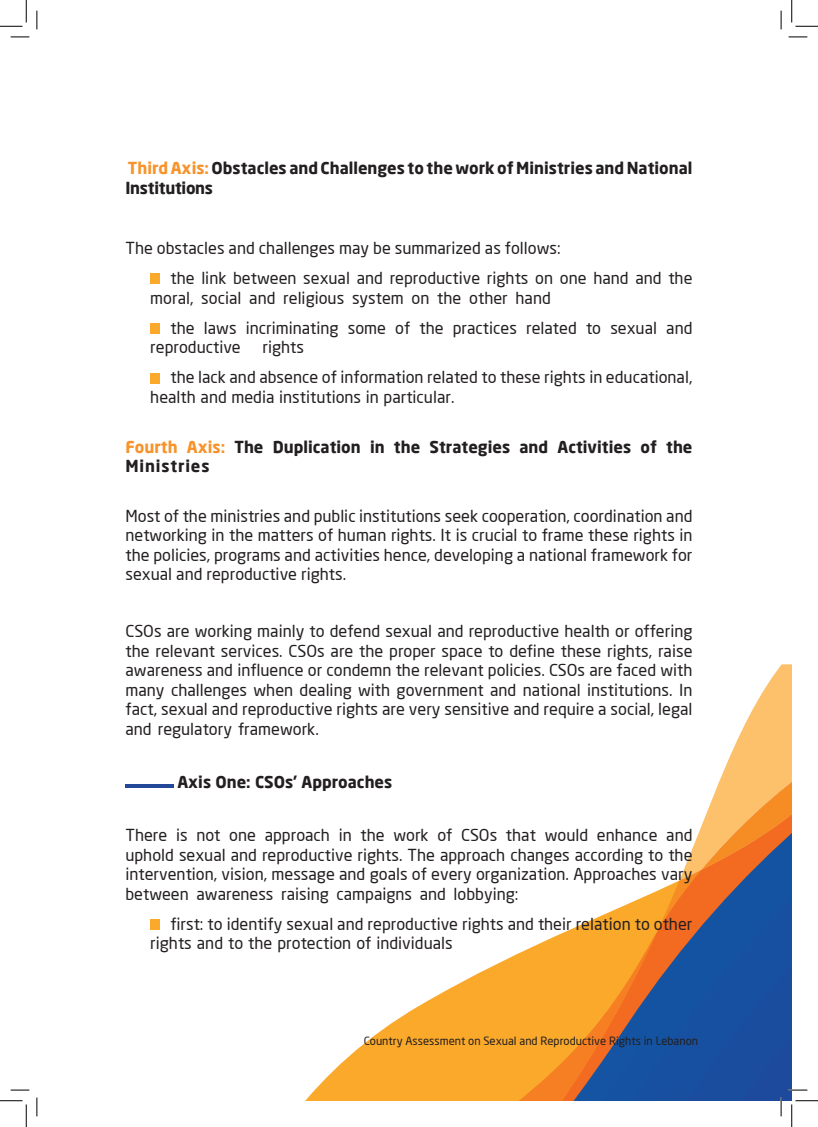
<style>
.page{position:relative;width:818px;height:1127px;background:#fff}
.page>*{position:absolute;margin:0;border:0;box-sizing:border-box;transform-origin:0 0}
.t1{font:16.25px/19.5px "Neo Sans";color:#231f20}
.t2{font:700 16.25px/19.5px "Neo Sans";color:#231f20}
.t3{font:11.25px "Neo Sans";color:#231f20}
.s1{color:#f7932a}
</style>
<div class="page">
<svg style="left:729px;top:664px;width:63px;height:95px"></svg>
<svg style="left:717px;top:759px;width:75px;height:28px;background:#fdc576"></svg>
<svg style="left:306px;top:787px;width:486px;height:313px"></svg>
<svg style="left:499px;top:823px;width:293px;height:277px"></svg>
<div style="left:150px;top:273px;width:10px;height:11px;background:#faa92a"></div>
<div style="left:150px;top:323px;width:10px;height:11px;background:#faa92a"></div>
<div style="left:150px;top:373px;width:10px;height:10px;background:#faa92a"></div>
<hr style="left:125px;top:784px;width:49px;height:3px;background:#23489a">
<div style="left:150px;top:918px;width:10px;height:11px;background:#faa92a"></div>
<svg style="left:11px;top:36px;width:18px;height:2px"></svg>
<svg style="left:788px;top:36px;width:19px;height:2px"></svg>
<svg style="left:11px;top:1089px;width:18px;height:1px"></svg>
<svg style="left:788px;top:1088px;width:19px;height:2px"></svg>
<svg style="left:36px;top:11px;width:2px;height:18px"></svg>
<svg style="left:36px;top:1097px;width:2px;height:18px"></svg>
<svg style="left:780px;top:11px;width:2px;height:18px"></svg>
<svg style="left:780px;top:1097px;width:2px;height:18px"></svg>
<svg style="left:0;top:0;width:27px;height:27px"></svg>
<svg style="left:0;top:1100px;width:27px;height:26px"></svg>
<svg style="left:791px;top:0;width:27px;height:27px"></svg>
<svg style="left:791px;top:1100px;width:27px;height:26px"></svg>
<p class="t2" style="left:125px;top:158px;width:568px"><span class="s1">Third Axis:</span> Obstacles and Challenges to the work of Ministries and National<br>Institutions</p>
<p class="t1" style="left:170px;top:232px;width:523px;line-height:30.1px;text-indent:-45px">The obstacles and challenges may be summarized as follows:<br>the link between sexual and reproductive rights on one hand and the</p>
<p class="t1" style="left:170px;top:282px;width:523px;line-height:30.1px;text-indent:-20px">moral, social and religious system on the other hand<br>the laws incriminating some of the practices related to sexual and</p>
<p class="t1" style="left:150px;top:337px;width:92px">reproductive</p>
<p class="t1" style="left:170px;top:332px;width:523px;line-height:30.1px;text-indent:92px">rights<br>the lack and absence of information related to these rights in educational,</p>
<p class="t1" style="left:150px;top:387px;width:306px">health and media institutions in particular.</p>
<p class="t2" style="left:125px;top:436px;width:568px"><span class="s1">Fourth Axis:</span> The Duplication in the Strategies and Activities of the<br>Ministries</p>
<p class="t1" style="left:125px;top:505px;width:568px;text-align:justify">Most of the ministries and public institutions seek cooperation, coordination and networking in the matters of human rights. It is crucial to frame these rights in the policies, programs and activities hence, developing a national framework for sexual and reproductive rights.</p>
<p class="t1" style="left:125px;top:621px;width:568px;text-align:justify">CSOs are working mainly to defend sexual and reproductive health or offering the relevant services. CSOs are the proper space to define these rights, raise awareness and influence or condemn the relevant policies. CSOs are faced with many challenges when dealing with government and national institutions. In fact, sexual and reproductive rights are very sensitive and require a social, legal and regulatory framework.</p>
<p class="t2" style="left:177px;top:771px;width:216px">Axis One: CSOs’ Approaches</p>
<p class="t1" style="left:125px;top:824px;width:568px;text-align:justify">There is not one approach in the work of CSOs that would enhance and uphold sexual and reproductive rights. The approach changes according to the intervention, vision, message and goals of every organization. Approaches vary between awareness raising campaigns and lobbying:</p>
<p class="t1" style="left:150px;top:913px;width:544px;text-indent:20px">first: to identify sexual and reproductive rights and their relation to other rights and to the protection of individuals</p>
<p class="t3" style="left:364px;top:1033px;width:336px">Country Assessment on Sexual and Reproductive Rights in Lebanon</p>
</div>
